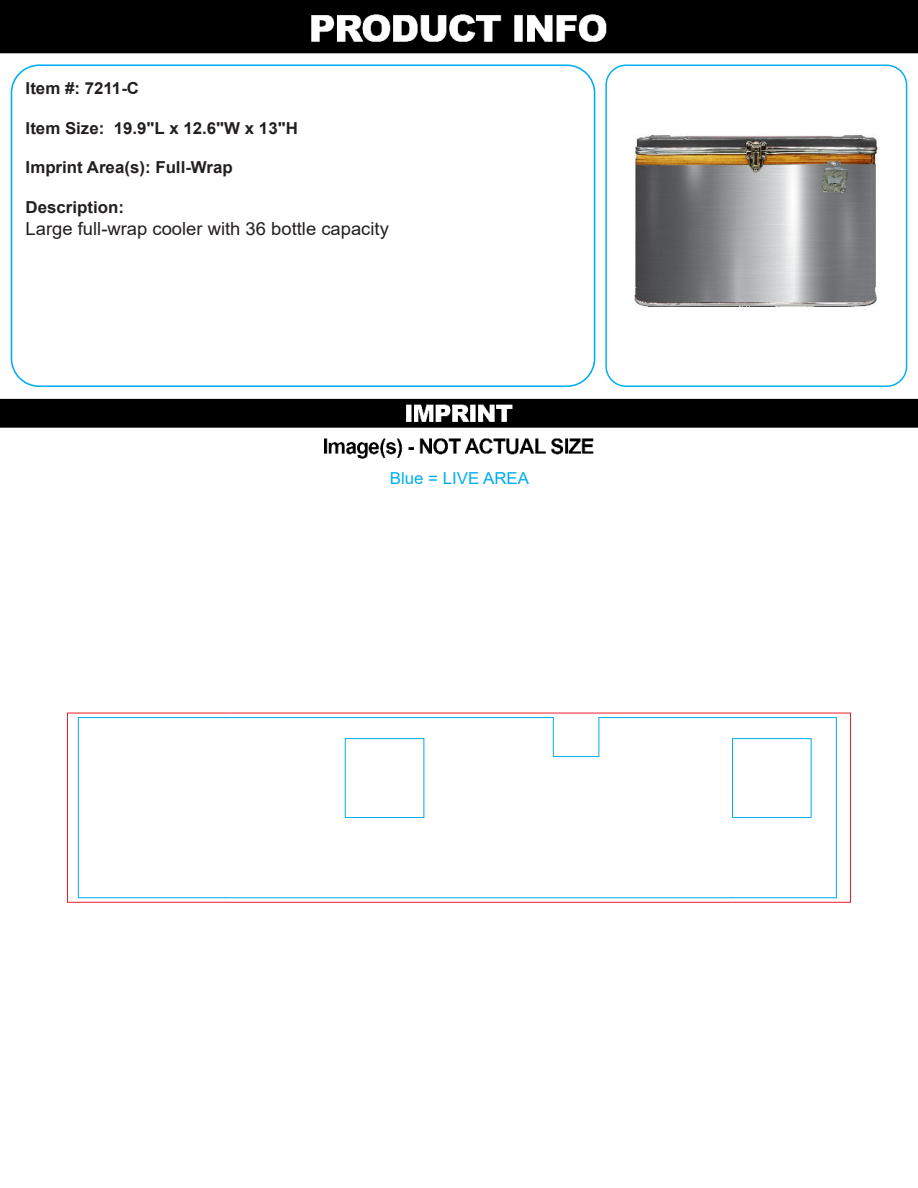
<style>
.page{position:relative;width:918px;height:1188px;background:#fff}
.page>*{position:absolute;margin:0;border:0;box-sizing:border-box;transform-origin:0 0}
.t1{font:18px "Arial";color:#231f20}
.t2{font:700 16.5px "Arial";color:#231f20}
.t3{font:16.5px "Arial";color:#00aeef}
</style>
<div class="page">
<img style="left:0;top:0;width:918px;height:899px">
<svg style="left:11px;top:64px;width:584px;height:323px"></svg>
<svg style="left:605px;top:65px;width:302px;height:322px"></svg>
<div style="left:418px;top:461px;width:104px;height:30px;background:#fff"></div>
<img style="left:635px;top:100px;width:243px;height:243px">
<div style="left:67px;top:713px;width:784px;height:190px;border:1px solid #ec1c24"></div>
<svg style="left:78px;top:717px;width:759px;height:182px"></svg>
<p class="t2" style="left:26px;top:82px;width:115px">Item #: 7211-C</p>
<p class="t2" style="left:26px;top:122px;width:274px">Item Size: 19.9"L x 12.6"W x 13"H</p>
<p class="t2" style="left:26px;top:161px;width:209px">Imprint Area(s): Full-Wrap</p>
<p class="t2" style="left:26px;top:201px;width:100px">Description:</p>
<p class="t1" style="left:26px;top:221px;width:365px">Large full-wrap cooler with 36 bottle capacity</p>
<p class="t3" style="left:390px;top:472px;width:141px">Blue = LIVE AREA</p>
</div>
